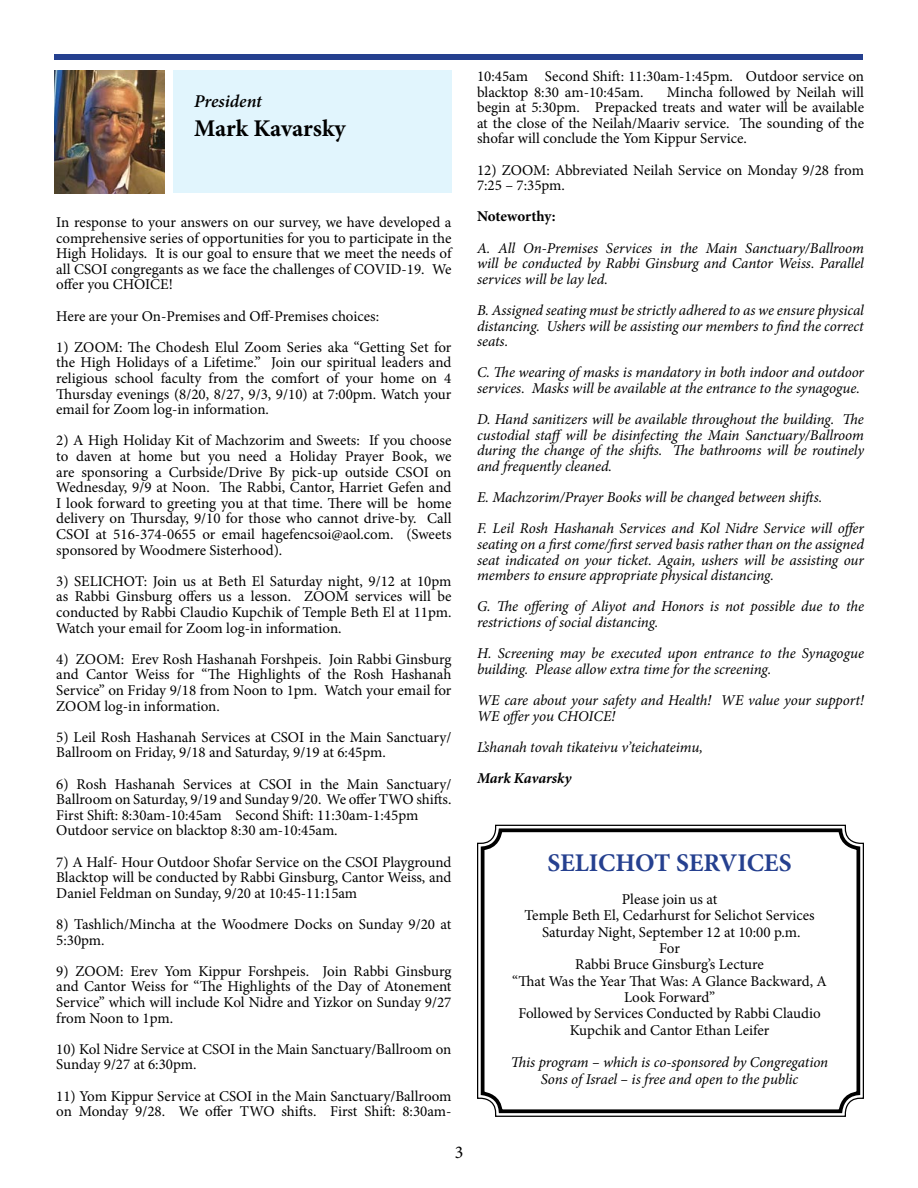
<style>
.page{position:relative;width:918px;height:1188px;background:#fff}
.page>*{position:absolute;margin:0;border:0;box-sizing:border-box;transform-origin:0 0}
.t1{font:700 25.5px "Minion Pro";letter-spacing:-.005em;color:#25408f}
.t2{font:700 24px "Minion Pro";letter-spacing:-.005em;color:#000}
.t3{font:italic 600 18px "Minion Pro";color:#000}
.t4{font:18px "Minion Pro";color:#000}
.t5{font:15px/15.6px "Minion Pro";color:#000;text-align:justify}
.t6{font:italic 15px/15.6px "Minion Pro";letter-spacing:-.005em;color:#000}
.t7{font:italic 700 15px "Minion Pro";letter-spacing:-.01em;color:#000}
.t8{font:700 15px "Minion Pro";letter-spacing:-.01em;color:#000}
</style>
<div class="page">
<div style="left:55px;top:54px;width:808px;height:6px;background:#25408f"></div>
<div style="left:173px;top:70px;width:279px;height:123px;background:#e1f5fd"></div>
<img style="left:55px;top:70px;width:110px;height:124px">
<svg style="left:477px;top:824px;width:387px;height:293px"></svg>
<div style="left:481px;top:828px;width:379px;height:285px;border:4px solid #000;border-radius:18px"></div>
<p class="t3" style="left:194px;top:88px;width:69px">President</p>
<h2 class="t2" style="left:194px;top:111px;width:153px">Mark Kavarsky</h2>
<p class="t5" style="left:56px;top:214px;width:397px">In response to your answers on our survey, we have developed a comprehensive series of opportunities for you to participate in the High Holidays. It is our goal to ensure that we meet the needs of all CSOI congregants as we face the challenges of COVID-19. We offer you CHOICE!</p>
<p class="t5" style="left:56px;top:308px;width:324px">Here are your On-Premises and Off-Premises choices:</p>
<p class="t5" style="left:56px;top:339px;width:397px">1) ZOOM: The Chodesh Elul Zoom Series aka “Getting Set for the High Holidays of a Lifetime.” Join our spiritual leaders and religious school faculty from the comfort of your home on 4<br>Thursday evenings (8/20, 8/27, 9/3, 9/10) at 7:00pm. Watch your email for Zoom log-in information.</p>
<p class="t5" style="left:56px;top:433px;width:397px">2) A High Holiday Kit of Machzorim and Sweets: If you choose to daven at home but you need a Holiday Prayer Book, we are sponsoring a Curbside/Drive By pick-up outside CSOI on Wednesday, 9/9 at Noon. The Rabbi, Cantor, Harriet Gefen and I look forward to greeting you at that time. There will be home delivery on Thursday, 9/10 for those who cannot drive-by. Call CSOI at 516-374-0655 or email hagefencsoi@aol.com. (Sweets sponsored by Woodmere Sisterhood).</p>
<p class="t5" style="left:56px;top:573px;width:397px">3) SELICHOT: Join us at Beth El Saturday night, 9/12 at 10pm as Rabbi Ginsburg offers us a lesson. ZOOM services will be conducted by Rabbi Claudio Kupchik of Temple Beth El at 11pm.<br>Watch your email for Zoom log-in information.</p>
<p class="t5" style="left:56px;top:651px;width:397px">4) ZOOM: Erev Rosh Hashanah Forshpeis. Join Rabbi Ginsburg and Cantor Weiss for “The Highlights of the Rosh Hashanah Service” on Friday 9/18 from Noon to 1pm. Watch your email for ZOOM log-in information.</p>
<p class="t5" style="left:56px;top:729px;width:397px">5) Leil Rosh Hashanah Services at CSOI in the Main Sanctuary/<br>Ballroom on Friday, 9/18 and Saturday, 9/19 at 6:45pm.</p>
<p class="t5" style="left:56px;top:776px;width:397px;text-align:left">6) Rosh Hashanah Services at CSOI in the Main Sanctuary/ Ballroom on Saturday, 9/19 and Sunday 9/20. We offer TWO shifts.<br>First Shift: 8:30am-10:45am Second Shift: 11:30am-1:45pm Outdoor service on blacktop 8:30 am-10:45am.</p>
<p class="t5" style="left:56px;top:854px;width:397px">7) A Half- Hour Outdoor Shofar Service on the CSOI Playground Blacktop will be conducted by Rabbi Ginsburg, Cantor Weiss, and Daniel Feldman on Sunday, 9/20 at 10:45-11:15am</p>
<p class="t5" style="left:56px;top:916px;width:397px">8) Tashlich/Mincha at the Woodmere Docks on Sunday 9/20 at<br>5:30pm.</p>
<p class="t5" style="left:56px;top:963px;width:397px">9) ZOOM: Erev Yom Kippur Forshpeis. Join Rabbi Ginsburg and Cantor Weiss for “The Highlights of the Day of Atonement Service” which will include Kol Nidre and Yizkor on Sunday 9/27 from Noon to 1pm.</p>
<p class="t5" style="left:56px;top:1041px;width:397px">10) Kol Nidre Service at CSOI in the Main Sanctuary/Ballroom on<br>Sunday 9/27 at 6:30pm.</p>
<p class="t5" style="left:56px;top:1088px;width:397px">11) Yom Kippur Service at CSOI in the Main Sanctuary/Ballroom on Monday 9/28. We offer TWO shifts. First Shift: 8:30am-</p>
<p class="t4" style="left:455px;top:1140px;width:10px">3</p>
<p class="t5" style="left:477px;top:69px;width:389px">10:45am Second Shift: 11:30am-1:45pm. Outdoor service on blacktop 8:30 am-10:45am.</p>
<p class="t5" style="left:477px;top:84px;width:389px;text-indent:190px">Mincha followed by Neilah will begin at 5:30pm. Prepacked treats and water will be available at the close of the Neilah/Maariv service. The sounding of the shofar will conclude the Yom Kippur Service.</p>
<p class="t5" style="left:477px;top:162px;width:389px">12) ZOOM: Abbreviated Neilah Service on Monday 9/28 from<br>7:25 – 7:35pm.</p>
<p class="t8" style="left:477px;top:206px;width:80px">Noteworthy:</p>
<p class="t6" style="left:477px;top:240px;width:389px;text-align:justify">A. All On-Premises Services in the Main Sanctuary/Ballroom will be conducted by Rabbi Ginsburg and Cantor Weiss. Parallel services will be lay led.</p>
<p class="t6" style="left:477px;top:302px;width:388px;text-align:justify">B. Assigned seating must be strictly adhered to as we ensure physical distancing. Ushers will be assisting our members to find the correct seats.</p>
<p class="t6" style="left:477px;top:365px;width:389px">C. The wearing of masks is mandatory in both indoor and outdoor services. Masks will be available at the entrance to the synagogue.</p>
<p class="t6" style="left:477px;top:412px;width:389px;text-align:justify">D. Hand sanitizers will be available throughout the building. The custodial staff will be disinfecting the Main Sanctuary/Ballroom during the change of the shifts. The bathrooms will be routinely and frequently cleaned.</p>
<p class="t6" style="left:477px;top:482px;width:388px;line-height:31.2px">E. Machzorim/Prayer Books will be changed between shifts.<br>F. Leil Rosh Hashanah Services and Kol Nidre Service will offer</p>
<p class="t6" style="left:477px;top:536px;width:388px;text-align:justify">seating on a first come/first served basis rather than on the assigned seat indicated on your ticket. Again, ushers will be assisting our members to ensure appropriate physical distancing.</p>
<p class="t6" style="left:477px;top:599px;width:389px">G. The offering of Aliyot and Honors is not possible due to the restrictions of social distancing.</p>
<p class="t6" style="left:477px;top:646px;width:389px">H. Screening may be executed upon entrance to the Synagogue building. Please allow extra time for the screening.</p>
<p class="t6" style="left:477px;top:692px;width:389px">WE care about your safety and Health! WE value your support!<br>WE offer you CHOICE!</p>
<p class="t6" style="left:477px;top:739px;width:227px">L’shanah tovah tikateivu v’teichateimu,</p>
<p class="t7" style="left:477px;top:768px;width:96px">Mark Kavarsky</p>
<h1 class="t1" style="left:548px;top:845px;width:246px">SELICHOT SERVICES</h1>
<p class="t5" style="left:512px;top:891px;width:316px;line-height:16.4px;text-align:center">Please join us at<br>Temple Beth El, Cedarhurst for Selichot Services<br>Saturday Night, September 12 at 10:00 p.m.<br>For<br>Rabbi Bruce Ginsburg’s Lecture<br>“That Was the Year That Was: A Glance Backward, A<br>Look Forward”<br>Followed by Services Conducted by Rabbi Claudio<br>Kupchik and Cantor Ethan Leifer</p>
<p class="t6" style="left:511px;top:1054px;width:319px;line-height:16.4px;text-align:center">This program – which is co-sponsored by Congregation<br>Sons of Israel – is free and open to the public</p>
</div>
